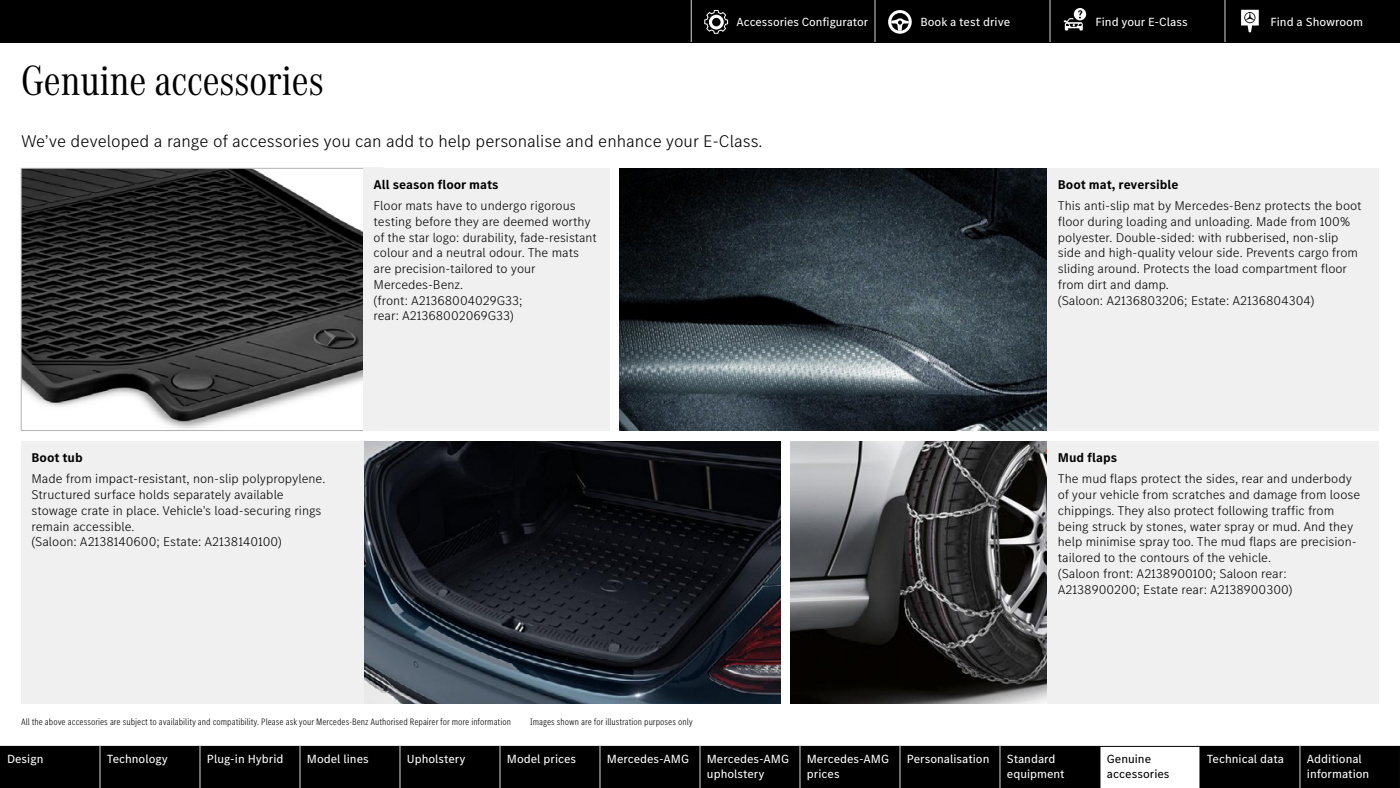
<style>
.page{position:relative;width:1400px;height:788px;background:#fff}
.page>*{position:absolute;margin:0;border:0;box-sizing:border-box;transform-origin:0 0}
.t1{font:43.75px "MB Corpo A Title Cond";color:#000}
.t2{font:300 17.5px "MB Corpo S Text";color:#000}
.t3{font:300 13.12px/15.8px "MB Corpo S Text";color:#000}
.t4{font:700 13.12px "MB Corpo S Text";color:#000}
.t5{font:12.25px/14.7px "MB Corpo S Text";color:#fff}
.t6{font:12.25px/14.7px "MB Corpo S Text";color:#000}
.t7{font:300 condensed 9.62px "MB Corpo S Text";color:#000}
</style>
<div class="page">
<img style="left:363px;top:441px;width:417px;height:263px">
<img style="left:791px;top:441px;width:256px;height:263px">
<img style="left:23px;top:170px;width:340px;height:258px">
<img style="left:620px;top:168px;width:427px;height:262px">
<div style="left:21px;top:441px;width:342px;height:263px;background:#f0f0f0"></div>
<div style="left:1047px;top:441px;width:332px;height:263px;background:#f0f0f0"></div>
<div style="left:363px;top:168px;width:246px;height:262px;background:#f0f0f0"></div>
<div style="left:1047px;top:168px;width:332px;height:262px;background:#f0f0f0"></div>
<div style="left:0;top:0;width:1400px;height:42px;background:#000"></div>
<svg style="left:691px;top:0;width:568px;height:42px"></svg>
<svg style="left:0;top:746px;width:1400px;height:42px;background:#121212"></svg>
<hr style="left:100px;top:746px;width:1px;height:42px;background:#d8d8d8">
<hr style="left:200px;top:746px;width:1px;height:42px;background:#d8d8d8">
<hr style="left:300px;top:746px;width:1px;height:42px;background:#d8d8d8">
<hr style="left:400px;top:746px;width:1px;height:42px;background:#d8d8d8">
<hr style="left:600px;top:746px;width:1px;height:42px;background:#d8d8d8">
<hr style="left:700px;top:746px;width:1px;height:42px;background:#d8d8d8">
<hr style="left:800px;top:746px;width:1px;height:42px;background:#d8d8d8">
<hr style="left:900px;top:746px;width:1px;height:42px;background:#d8d8d8">
<hr style="left:1000px;top:746px;width:1px;height:42px;background:#d8d8d8">
<hr style="left:1100px;top:746px;width:1px;height:42px;background:#000">
<hr style="left:1200px;top:746px;width:1px;height:42px;background:#000">
<hr style="left:500px;top:746px;width:1px;height:42px;background:#d8d8d8">
<hr style="left:1300px;top:746px;width:1px;height:42px;background:#d8d8d8">
<p class="t5" style="left:736px;top:14px;width:133px">Accessories Configurator</p>
<p class="t5" style="left:920px;top:14px;width:91px">Book a test drive</p>
<p class="t5" style="left:1096px;top:14px;width:94px">Find your E-Class</p>
<p class="t5" style="left:1271px;top:14px;width:94px">Find a Showroom</p>
<h1 class="t1" style="left:21px;top:51px;width:304px">Genuine accessories</h1>
<h2 class="t2" style="left:21px;top:130px;width:743px">We’ve developed a range of accessories you can add to help personalise and enhance your E-Class.</h2>
<p class="t4" style="left:374px;top:176px;width:126px">All season floor mats</p>
<p class="t3" style="left:374px;top:197px;width:225px">Floor mats have to undergo rigorous testing before they are deemed worthy of the star logo: durability, fade-resistant colour and a neutral odour. The mats are precision-tailored to your<br>Mercedes-Benz.<br>(front: A21368004029G33;<br>rear: A21368002069G33)</p>
<p class="t4" style="left:32px;top:449px;width:53px">Boot tub</p>
<p class="t3" style="left:32px;top:470px;width:295px">Made from impact-resistant, non-slip polypropylene.<br>Structured surface holds separately available stowage crate in place. Vehicle’s load-securing rings remain accessible.<br>(Saloon: A2138140600; Estate: A2138140100)</p>
<p class="t7" style="left:21px;top:715px;width:491px">All the above accessories are subject to availability and compatibility. Please ask your Mercedes-Benz Authorised Repairer for more information</p>
<p class="t7" style="left:530px;top:715px;width:164px">Images shown are for illustration purposes only</p>
<p class="t4" style="left:1058px;top:176px;width:122px">Boot mat, reversible</p>
<p class="t3" style="left:1058px;top:197px;width:305px">This anti-slip mat by Mercedes-Benz protects the boot floor during loading and unloading. Made from 100% polyester. Double-sided: with rubberised, non-slip side and high-quality velour side. Prevents cargo from sliding around. Protects the load compartment floor from dirt and damp.<br>(Saloon: A2136803206; Estate: A2136804304)</p>
<p class="t4" style="left:1058px;top:449px;width:61px">Mud flaps</p>
<p class="t3" style="left:1058px;top:470px;width:304px">The mud flaps protect the sides, rear and underbody of your vehicle from scratches and damage from loose chippings. They also protect following traffic from being struck by stones, water spray or mud. And they help minimise spray too. The mud flaps are precision&shy;tailored to the contours of the vehicle.<br>(Saloon front: A2138900100; Saloon rear:<br>A2138900200; Estate rear: A2138900300)</p>
<p class="t5" style="left:7px;top:751px;width:38px">Design</p>
<p class="t5" style="left:107px;top:751px;width:62px">Technology</p>
<p class="t5" style="left:207px;top:751px;width:78px">Plug-in Hybrid</p>
<p class="t5" style="left:307px;top:751px;width:63px">Model lines</p>
<p class="t5" style="left:407px;top:751px;width:60px">Upholstery</p>
<p class="t5" style="left:507px;top:751px;width:71px">Model prices</p>
<p class="t5" style="left:607px;top:751px;width:84px">Mercedes-AMG</p>
<p class="t5" style="left:707px;top:751px;width:84px">Mercedes-AMG upholstery</p>
<p class="t5" style="left:807px;top:751px;width:84px">Mercedes-AMG prices</p>
<p class="t5" style="left:907px;top:751px;width:84px">Personalisation</p>
<p class="t5" style="left:1007px;top:751px;width:59px">Standard equipment</p>
<p class="t6" style="left:1107px;top:751px;width:64px">Genuine accessories</p>
<p class="t5" style="left:1207px;top:751px;width:79px">Technical data</p>
<p class="t5" style="left:1307px;top:751px;width:64px">Additional information</p>
</div>
